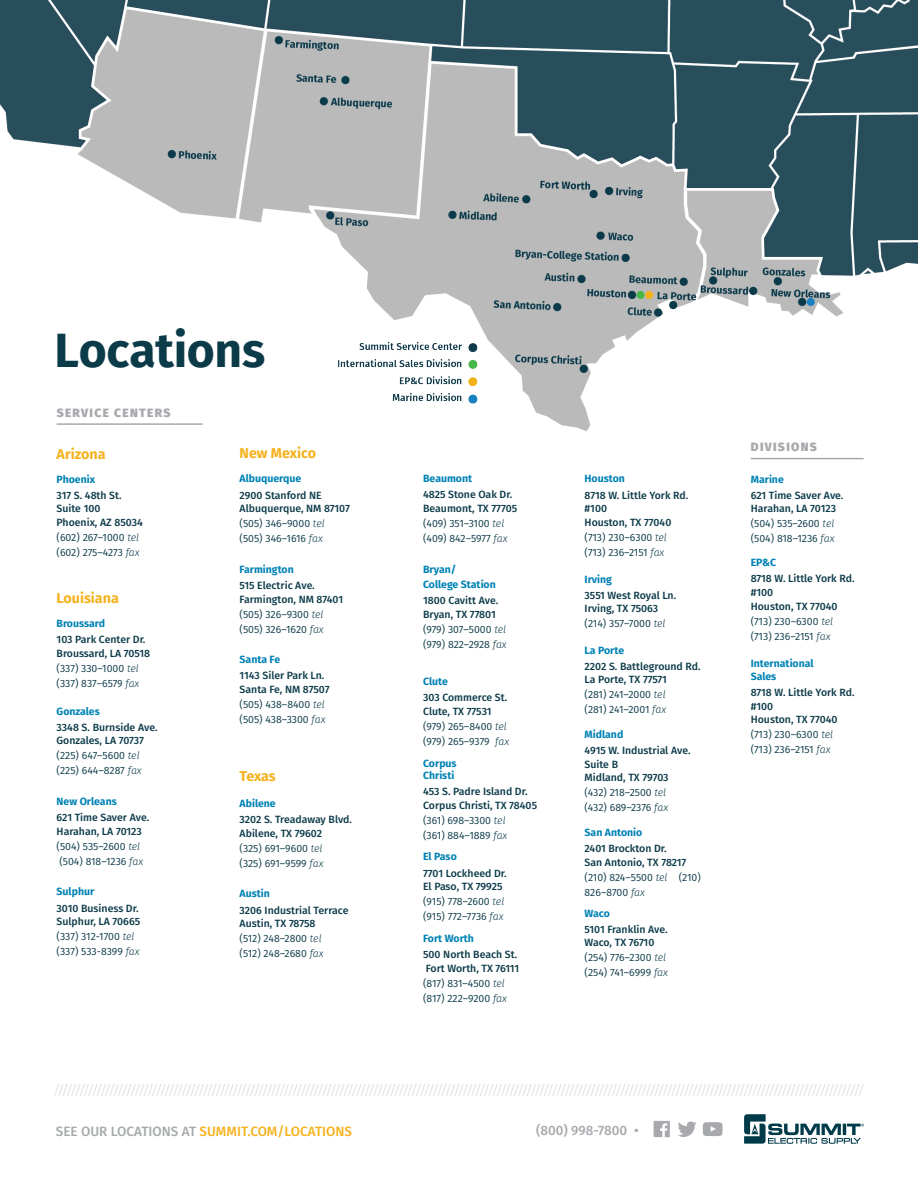
<style>
.page{position:relative;width:918px;height:1188px;background:#fff}
.page>*{position:absolute;margin:0;border:0;box-sizing:border-box;transform-origin:0 0}
.t1{font:700 48px "Fira Sans";letter-spacing:-.005em;color:#0b3a49}
.t2{font:700 14.25px "Fira Sans";color:#f5b21d}
.t3{font:500 13.5px "Fira Sans";color:#f5b21d}
.t4{font:500 13.5px "Fira Sans";color:#a8a9ad}
.t5{font:800 12px "Fira Sans";letter-spacing:.11em;color:#a8a9ad}
.t6{font:500 10.5px/13.5px "Fira Sans";color:#0b3a49}
.t7{font:10.5px/15px "Fira Sans";color:#0b3a49}
.t8{font:700 10.5px/15.3px "Fira Sans";color:#0082b5}
.s1{font-weight:300;font-style:italic}
.s2{color:#a7aaac}
</style>
<div class="page">
<svg style="left:54px;top:1084px;width:810px;height:12px"></svg>
<hr style="left:751px;top:458px;width:113px;height:1px;background:#a8a9ad">
<svg style="left:744px;top:1114px;width:120px;height:30px"></svg>
<svg style="left:654px;top:1121px;width:16px;height:16px"></svg>
<svg style="left:678px;top:1121px;width:19px;height:16px"></svg>
<svg style="left:703px;top:1122px;width:20px;height:14px"></svg>
<img style="left:0;top:0;width:918px;height:431px">
<h1 class="t1" style="left:54px;top:310px;width:212px">Locations</h1>
<p class="t5" style="left:57px;top:402px;width:115px">SERVICE CENTERS</p>
<h2 class="t2" style="left:57px;top:442px;width:50px">Arizona</h2>
<p class="t8" style="left:57px;top:471px;width:40px">Phoenix</p>
<p class="t6" style="left:57px;top:488px;width:88px">317 S. 48th St.<br>Suite 100<br>Phoenix, AZ 85034</p>
<p class="t7" style="left:57px;top:529px;width:85px">(602) 267–1000 <span class="s1">tel </span>(602) 275–4273 <span class="s1">fax</span></p>
<h2 class="t2" style="left:57px;top:586px;width:64px">Louisiana</h2>
<p class="t8" style="left:57px;top:615px;width:50px">Broussard</p>
<p class="t6" style="left:57px;top:632px;width:95px">103 Park Center Dr.<br>Broussard, LA 70518</p>
<p class="t7" style="left:57px;top:660px;width:84px">(337) 330–1000 <span class="s1">tel </span>(337) 837–6579 <span class="s1">fax</span></p>
<p class="t8" style="left:57px;top:702px;width:45px">Gonzales</p>
<p class="t6" style="left:57px;top:720px;width:102px">3348 S. Burnside Ave.<br>Gonzales, LA 70737</p>
<p class="t7" style="left:57px;top:748px;width:87px">(225) 647–5600 <span class="s1">tel </span>(225) 644–8287 <span class="s1">fax</span></p>
<p class="t8" style="left:57px;top:793px;width:62px">New Orleans</p>
<p class="t6" style="left:57px;top:810px;width:94px">621 Time Saver Ave.<br>Harahan, LA 70123</p>
<p class="t7" style="left:57px;top:838px;width:88px">(504) 535–2600 <span class="s1">tel </span>(504) 818–1236 <span class="s1">fax</span></p>
<p class="t8" style="left:57px;top:883px;width:39px">Sulphur</p>
<p class="t6" style="left:57px;top:901px;width:85px">3010 Business Dr.<br>Sulphur, LA 70665</p>
<p class="t7" style="left:57px;top:929px;width:84px">(337) 312-1700 <span class="s1">tel </span>(337) 533-8399 <span class="s1">fax</span></p>
<h2 class="t2" style="left:240px;top:441px;width:78px">New Mexico</h2>
<p class="t8" style="left:240px;top:470px;width:63px">Albuquerque</p>
<p class="t6" style="left:240px;top:488px;width:112px">2900 Stanford NE<br>Albuquerque, NM 87107</p>
<p class="t7" style="left:240px;top:516px;width:87px">(505) 346–9000 <span class="s1">tel </span>(505) 346–1616 <span class="s1">fax</span></p>
<p class="t8" style="left:240px;top:561px;width:56px">Farmington</p>
<p class="t6" style="left:240px;top:578px;width:105px">515 Electric Ave.<br>Farmington, NM 87401</p>
<p class="t7" style="left:240px;top:606px;width:86px">(505) 326–9300 <span class="s1">tel </span>(505) 326–1620 <span class="s1">fax</span></p>
<p class="t8" style="left:240px;top:651px;width:42px">Santa Fe</p>
<p class="t6" style="left:240px;top:669px;width:91px">1143 Siler Park Ln.<br>Santa Fe, NM 87507</p>
<p class="t7" style="left:240px;top:697px;width:87px">(505) 438–8400 <span class="s1">tel </span>(505) 438–3300 <span class="s1">fax</span></p>
<h2 class="t2" style="left:240px;top:764px;width:38px">Texas</h2>
<p class="t8" style="left:240px;top:795px;width:38px">Abilene</p>
<p class="t6" style="left:240px;top:812px;width:114px">3202 S. Treadaway Blvd.<br>Abilene, TX 79602</p>
<p class="t7" style="left:240px;top:840px;width:85px">(325) 691–9600 <span class="s1">tel </span>(325) 691–9599 <span class="s1">fax</span></p>
<p class="t8" style="left:240px;top:885px;width:32px">Austin</p>
<p class="t6" style="left:240px;top:903px;width:110px">3206 Industrial Terrace<br>Austin, TX 78758</p>
<p class="t7" style="left:240px;top:931px;width:86px">(512) 248–2800 <span class="s1">tel </span>(512) 248–2680 <span class="s1">fax</span></p>
<p class="t8" style="left:423px;top:470px;width:51px">Beaumont</p>
<p class="t6" style="left:423px;top:488px;width:96px">4825 Stone Oak Dr.<br>Beaumont, TX 77705</p>
<p class="t7" style="left:423px;top:516px;width:86px">(409) 351–3100 <span class="s1">tel </span>(409) 842–5977 <span class="s1">fax</span></p>
<p class="t8" style="left:423px;top:561px;width:74px">Bryan/<br>College Station</p>
<p class="t6" style="left:423px;top:593px;width:77px">1800 Cavitt Ave.<br>Bryan, TX 77801</p>
<p class="t7" style="left:423px;top:621px;width:85px">(979) 307–5000 <span class="s1">tel </span>(979) 822–2928 <span class="s1">fax</span></p>
<p class="t8" style="left:423px;top:673px;width:26px">Clute</p>
<p class="t6" style="left:423px;top:691px;width:86px">303 Commerce St.<br>Clute, TX 77531</p>
<p class="t7" style="left:423px;top:719px;width:88px">(979) 265–8400 <span class="s1">tel </span>(979) 265–9379 <span class="s1">fax</span></p>
<p class="t8" style="left:423px;top:757px;width:35px;line-height:12px">Corpus<br>Christi</p>
<p class="t6" style="left:423px;top:784px;width:115px">453 S. Padre Island Dr.<br>Corpus Christi, TX 78405</p>
<p class="t7" style="left:423px;top:812px;width:86px">(361) 698–3300 <span class="s1">tel </span>(361) 884–1889 <span class="s1">fax</span></p>
<p class="t8" style="left:423px;top:848px;width:35px">El Paso</p>
<p class="t6" style="left:423px;top:866px;width:85px">7701 Lockheed Dr.<br>El Paso, TX 79925</p>
<p class="t7" style="left:423px;top:894px;width:83px">(915) 778–2600 <span class="s1">tel </span>(915) 772–7736 <span class="s1">fax</span></p>
<p class="t8" style="left:423px;top:930px;width:52px">Fort Worth</p>
<p class="t6" style="left:423px;top:947px;width:98px">500 North Beach St.<br>Fort Worth, TX 76111</p>
<p class="t7" style="left:423px;top:975px;width:85px">(817) 831–4500 <span class="s1">tel </span>(817) 222–9200 <span class="s1">fax</span></p>
<p class="t8" style="left:585px;top:470px;width:42px">Houston</p>
<p class="t6" style="left:585px;top:488px;width:105px">8718 W. Little York Rd. #100<br>Houston, TX 77040</p>
<p class="t7" style="left:585px;top:529px;width:84px">(713) 230–6300 <span class="s1">tel </span>(713) 236–2151 <span class="s1">fax</span></p>
<p class="t8" style="left:585px;top:571px;width:29px">Irving</p>
<p class="t6" style="left:585px;top:588px;width:93px">3551 West Royal Ln.<br>Irving, TX 75063</p>
<p class="t7" style="left:585px;top:616px;width:82px">(214) 357–7000 <span class="s1">tel</span></p>
<p class="t8" style="left:585px;top:641px;width:41px">La Porte</p>
<p class="t6" style="left:585px;top:659px;width:118px">2202 S. Battleground Rd.<br>La Porte, TX 77571</p>
<p class="t7" style="left:585px;top:687px;width:83px">(281) 241–2000 <span class="s1">tel </span>(281) 241–2001 <span class="s1">fax</span></p>
<p class="t8" style="left:585px;top:726px;width:40px">Midland</p>
<p class="t6" style="left:585px;top:743px;width:107px">4915 W. Industrial Ave.<br>Suite B<br>Midland, TX 79703</p>
<p class="t7" style="left:585px;top:785px;width:85px">(432) 218–2500 <span class="s1">tel </span>(432) 689–2376 <span class="s1">fax</span></p>
<p class="t8" style="left:585px;top:824px;width:59px">San Antonio</p>
<p class="t6" style="left:585px;top:841px;width:103px">2401 Brockton Dr.<br>San Antonio, TX 78217</p>
<p class="t7" style="left:585px;top:869px;width:118px">(210) 824–5500 <span class="s1">tel</span> (210)<br>826–8700 <span class="s1">fax</span></p>
<p class="t8" style="left:585px;top:905px;width:27px">Waco</p>
<p class="t6" style="left:585px;top:922px;width:85px">5101 Franklin Ave.<br>Waco, TX 76710</p>
<p class="t7" style="left:585px;top:950px;width:85px">(254) 776–2300 <span class="s1">tel </span>(254) 741–6999 <span class="s1">fax</span></p>
<p class="t3" style="left:56px;top:1121px;width:298px"><span class="s2">SEE OUR LOCATIONS AT</span> SUMMIT.COM/LOCATIONS</p>
<p class="t4" style="left:536px;top:1120px;width:104px">(800) 998-7800 •</p>
<p class="t5" style="left:751px;top:436px;width:68px">DIVISIONS</p>
<p class="t8" style="left:751px;top:471px;width:35px">Marine</p>
<p class="t6" style="left:751px;top:488px;width:94px">621 Time Saver Ave.<br>Harahan, LA 70123</p>
<p class="t7" style="left:751px;top:516px;width:85px">(504) 535–2600 <span class="s1">tel </span>(504) 818–1236 <span class="s1">fax</span></p>
<p class="t8" style="left:751px;top:554px;width:27px">EP&amp;C</p>
<p class="t6" style="left:751px;top:572px;width:105px">8718 W. Little York Rd. #100<br>Houston, TX 77040</p>
<p class="t7" style="left:751px;top:613px;width:84px">(713) 230–6300 <span class="s1">tel </span>(713) 236–2151 <span class="s1">fax</span></p>
<p class="t8" style="left:751px;top:655px;width:64px;line-height:13.5px">International<br>Sales</p>
<p class="t6" style="left:751px;top:685px;width:105px">8718 W. Little York Rd. #100<br>Houston, TX 77040</p>
<p class="t7" style="left:751px;top:727px;width:84px">(713) 230–6300 <span class="s1">tel </span>(713) 236–2151 <span class="s1">fax</span></p>
</div>
